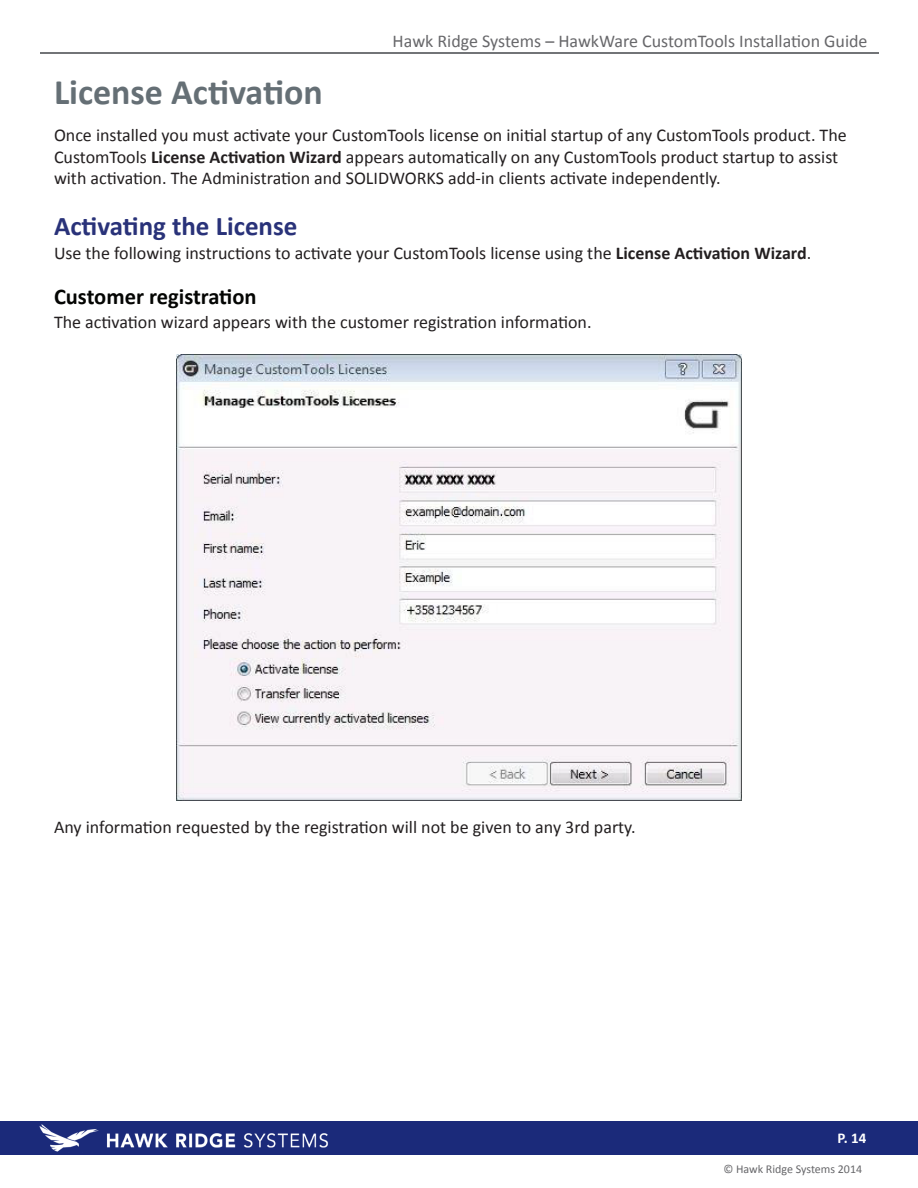
<style>
.page{position:relative;width:918px;height:1188px;background:#fff}
.page>*{position:absolute;margin:0;border:0;box-sizing:border-box;transform-origin:0 0}
.t1{font:700 36px "Calibri";color:#656f75}
.t2{font:700 27px "Calibri";color:#293279}
.t3{font:700 22.5px "Calibri";color:#040503}
.t4{font:18px/21.6px "Calibri";color:#231f20}
.t5{font:18px "Calibri";color:#67676a}
.t6{font:700 15px "Calibri";color:#fff}
.t7{font:12px "Calibri";color:#67676a}
.s1{font-weight:700}
</style>
<div class="page">
<hr style="left:40px;top:52px;width:838px;height:2px;background:#727477">
<div style="left:0;top:1121px;width:918px;height:34px;background:#1b2a7a"></div>
<img style="left:39px;top:1124px;width:60px;height:28px">
<img style="left:107px;top:1133px;width:221px;height:15px">
<img style="left:176px;top:354px;width:566px;height:446px">
<p class="t5" style="left:393px;top:30px;width:476px">Hawk Ridge Systems – HawkWare CustomTools Installation Guide</p>
<h1 class="t1" style="left:54px;top:69px;width:270px">License Activation</h1>
<p class="t4" style="left:54px;top:124px;width:794px">Once installed you must activate your CustomTools license on initial startup of any CustomTools product. The<br>CustomTools <span class="s1">License Activation Wizard</span> appears automatically on any CustomTools product startup to assist with activation. The Administration and SOLIDWORKS add-in clients activate independently.</p>
<h2 class="t2" style="left:54px;top:209px;width:245px">Activating the License</h2>
<p class="t4" style="left:54px;top:242px;width:759px">Use the following instructions to activate your CustomTools license using the <span class="s1">License Activation Wizard</span>.</p>
<p class="t3" style="left:54px;top:282px;width:204px">Customer registration</p>
<p class="t4" style="left:54px;top:311px;width:539px">The activation wizard appears with the customer registration information.</p>
<p class="t4" style="left:54px;top:816px;width:583px">Any information requested by the registration will not be given to any 3rd party.</p>
<p class="t6" style="left:838px;top:1128px;width:30px">P. 14</p>
<p class="t7" style="left:723px;top:1162px;width:140px">© Hawk Ridge Systems 2014</p>
</div>
